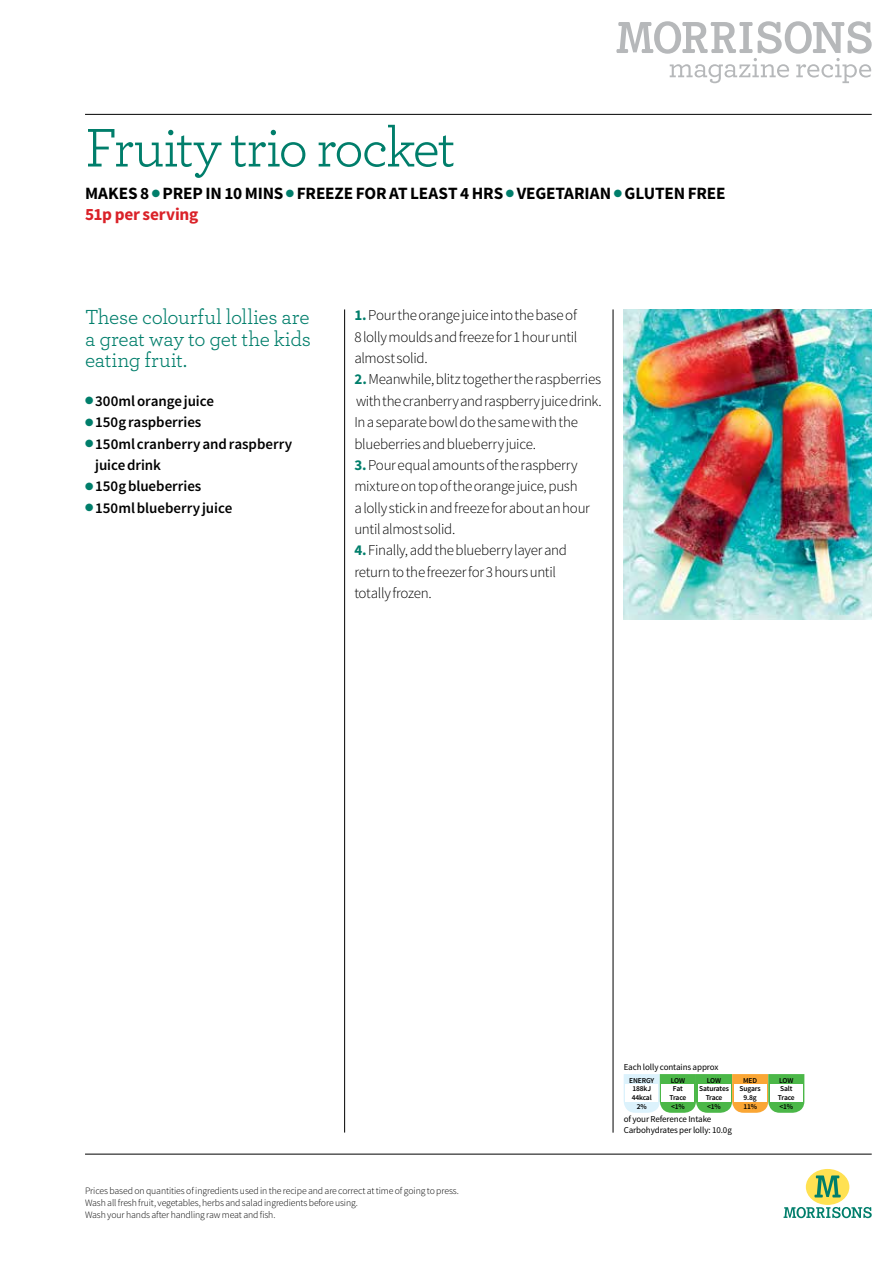
<style>
.page{position:relative;width:893px;height:1263px;background:#fff}
.page>*{position:absolute;margin:0;border:0;box-sizing:border-box;transform-origin:0 0}
.t1{font:57px "Archer";letter-spacing:-.035em;color:#007e6b}
.t2{font:21.3px/21.3px "Archer";letter-spacing:-.015em;color:#007e6b;text-align:justify}
.t3{font:700 17.25px "Source Sans Pro";letter-spacing:-.005em;color:#000}
.t4{font:700 17.25px "Source Sans Pro";color:#da2128}
.t5{font:300 15px/21.3px "Source Sans Pro";letter-spacing:-.02em;color:#000}
.t6{font:600 15px/21.3px "Source Sans Pro";color:#000}
.t7{font:300 9.75px/12px "Source Sans Pro";letter-spacing:-.01em;color:#000}
.t8{font:9px/10.5px "Source Sans Pro";letter-spacing:-.01em;color:#000}
.t9{font:600 7.5px/8.6px "Source Sans Pro";letter-spacing:-.02em;color:#000;text-align:center}
.t10{font:600 7.5px/8.6px "Source Sans Pro";letter-spacing:-.045em;color:#000;text-align:center}
.s1{color:#007e6b}
.s2{font-weight:700;color:#007e6b}
</style>
<div class="page">
<div style="left:806px;top:1169px;width:43px;height:36px;background:#ffe152;border-radius:50%"></div>
<svg style="left:814px;top:1175px;width:27px;height:22px"></svg>
<svg style="left:783px;top:1207px;width:89px;height:11px"></svg>
<hr style="left:344px;top:309px;width:1px;height:823px;background:#000">
<hr style="left:613px;top:309px;width:1px;height:824px;background:#000">
<hr style="left:85px;top:114px;width:787px;height:1px;background:#000">
<hr style="left:85px;top:1154px;width:787px;height:1px;background:#000">
<img style="left:624px;top:309px;width:248px;height:311px">
<svg style="left:616px;top:21px;width:256px;height:62px"></svg>
<svg style="left:624px;top:1074px;width:180px;height:39px"></svg>
<div style="left:770px;top:1084px;width:33px;height:18px;background:#fff"></div>
<h1 class="t1" style="left:85px;top:108px;width:372px">Fruity trio rocket</h1>
<p class="t3" style="left:85px;top:182px;width:581px">MAKES 8 <span class="s1">●</span> PREP IN 10 MINS <span class="s1">●</span> FREEZE FOR AT LEAST 4 HRS <span class="s1">●</span> VEGETARIAN <span class="s1">●</span> GLUTEN</p>
<p class="t3" style="left:688px;top:182px;width:39px">FREE</p>
<p class="t4" style="left:85px;top:203px;width:115px">51P PER SERVING</p>
<h2 class="t2" style="left:85px;top:305px;width:228px">These colourful lollies are a great way to get the kids eating fruit.</h2>
<p class="t6" style="left:85px;top:391px;width:130px"><span class="s1">●</span> 300ml orange juice</p>
<p class="t6" style="left:85px;top:412px;width:118px"><span class="s1">●</span> 150g raspberries</p>
<p class="t6" style="left:95px;top:433px;width:199px;text-indent:-10px"><span class="s1">●</span> 150ml cranberry and raspberry juice drink</p>
<p class="t6" style="left:85px;top:476px;width:118px"><span class="s1">●</span> 150g blueberries</p>
<p class="t6" style="left:85px;top:497px;width:149px"><span class="s1">●</span> 150ml blueberry juice</p>
<p class="t5" style="left:354px;top:305px;width:225px;text-align:justify"><span class="s2">1.</span> Pour the orange juice into the base of 8 lolly moulds and freeze for 1 hour until almost solid.</p>
<p class="t5" style="left:354px;top:369px;width:249px"><span class="s2">2.</span> Meanwhile, blitz together the raspberries with the cranberry and raspberry juice drink.<br>In a separate bowl do the same with the blueberries and blueberry juice.</p>
<p class="t5" style="left:354px;top:454px;width:237px"><span class="s2">3.</span> Pour equal amounts of the raspberry mixture on top of the orange juice, push<br>a lolly stick in and freeze for about an hour until almost solid.</p>
<p class="t5" style="left:354px;top:540px;width:214px"><span class="s2">4.</span> Finally, add the blueberry layer and return to the freezer for 3 hours until totally frozen.</p>
<p class="t7" style="left:85px;top:1185px;width:375px">Prices based on quantities of ingredients used in the recipe and are correct at time of going to press.<br>Wash all fresh fruit, vegetables, herbs and salad ingredients before using.<br>Wash your hands after handling raw meat and fish.</p>
<p class="t8" style="left:624px;top:1062px;width:96px">Each lolly contains approx</p>
<p class="t9" style="left:629px;top:1076px;width:27px">ENERGY<br>188kJ<br>44kcal</p>
<p class="t9" style="left:637px;top:1102px;width:12px">2%</p>
<p class="t10" style="left:669px;top:1076px;width:18px">LOW<br>Fat<br>Trace</p>
<p class="t9" style="left:671px;top:1102px;width:15px">&lt;1%</p>
<p class="t9" style="left:699px;top:1076px;width:31px">LOW<br>Saturates<br>Trace</p>
<p class="t9" style="left:707px;top:1102px;width:15px">&lt;1%</p>
<p class="t8" style="left:624px;top:1114px;width:110px">of your Reference Intake<br>Carbohydrates per lolly: 10.0g</p>
<p class="t9" style="left:740px;top:1076px;width:23px">MED<br>Sugars<br>9.8g</p>
<p class="t9" style="left:743px;top:1102px;width:15px">11%</p>
<p class="t9" style="left:778px;top:1076px;width:18px;text-align:left">LOW<br>Salt<br>Trace</p>
<p class="t9" style="left:779px;top:1102px;width:15px">&lt;1%</p>
</div>
